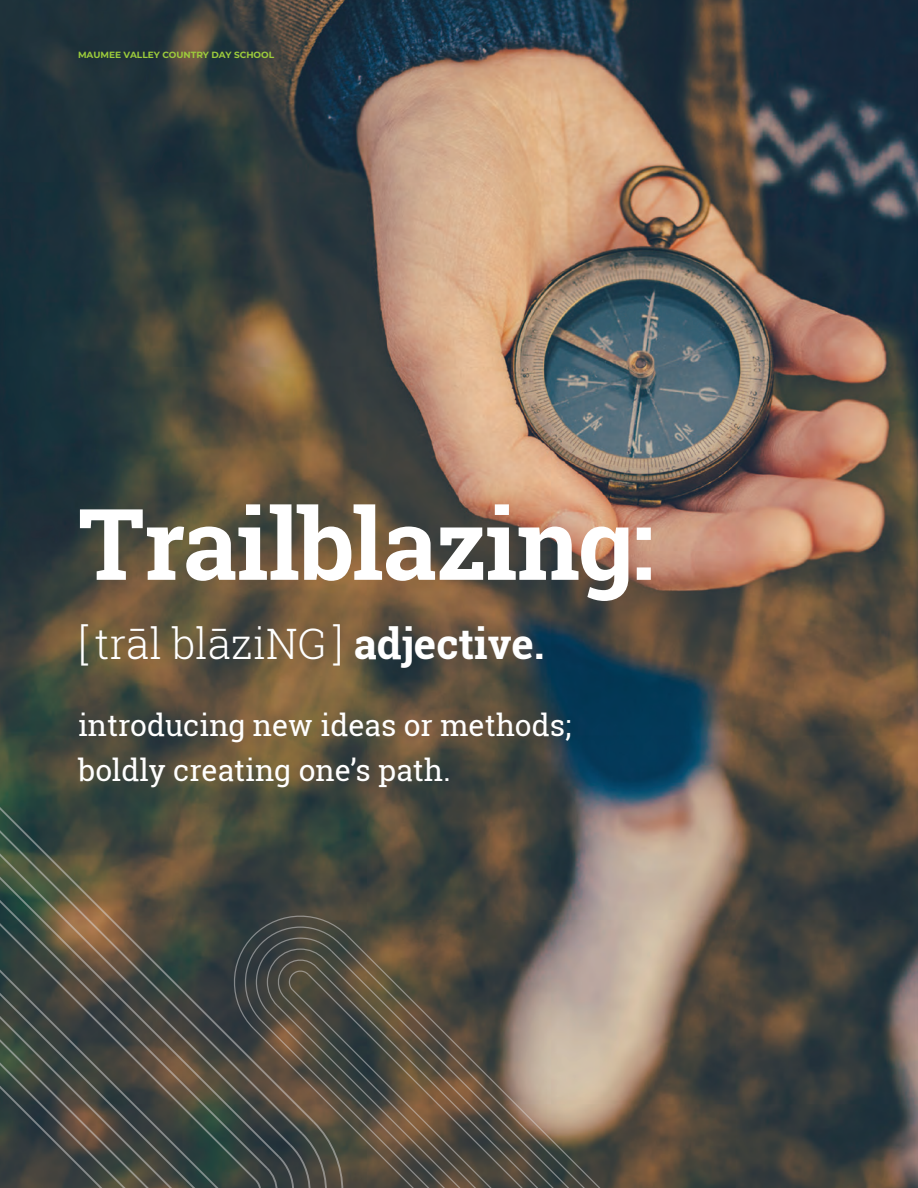
<style>
.page{position:relative;width:918px;height:1188px;background:#fff}
.page>*{position:absolute;margin:0;border:0;box-sizing:border-box;transform-origin:0 0}
.t1{font:700 99px "Roboto Slab";letter-spacing:-.015em;color:#fff}
.t2{font:300 42px "Roboto Slab";color:#fff}
.t3{font:30px/45px "Roboto Slab";color:#fff}
.t4{font:700 9px "Montserrat";color:#9ccb3b}
.s1{font-weight:700}
</style>
<div class="page">
<img style="left:0;top:0;width:918px;height:1188px">
<svg style="left:0;top:1123px;width:175px;height:65px;background:#464742"></svg>
<svg style="left:0;top:393px;width:314px;height:730px;background:#4e4c3e"></svg>
<svg style="left:232px;top:914px;width:115px;height:115px;background:#474943"></svg>
<svg style="left:347px;top:935px;width:488px;height:253px;background:#635c52"></svg>
<svg style="left:253px;top:1028px;width:489px;height:160px;background:#675d4f"></svg>
<p class="t4" style="left:78px;top:48px;width:198px">MAUMEE VALLEY COUNTRY DAY SCHOOL</p>
<p class="t1" style="left:78px;top:476px;width:578px">Trailblazing:</p>
<p class="t2" style="left:78px;top:615px;width:468px">[ trāl blāziNG ] <span class="s1">adjective.</span></p>
<p class="t3" style="left:78px;top:703px;width:495px">introducing new ideas or methods; boldly creating one’s path.</p>
</div>
